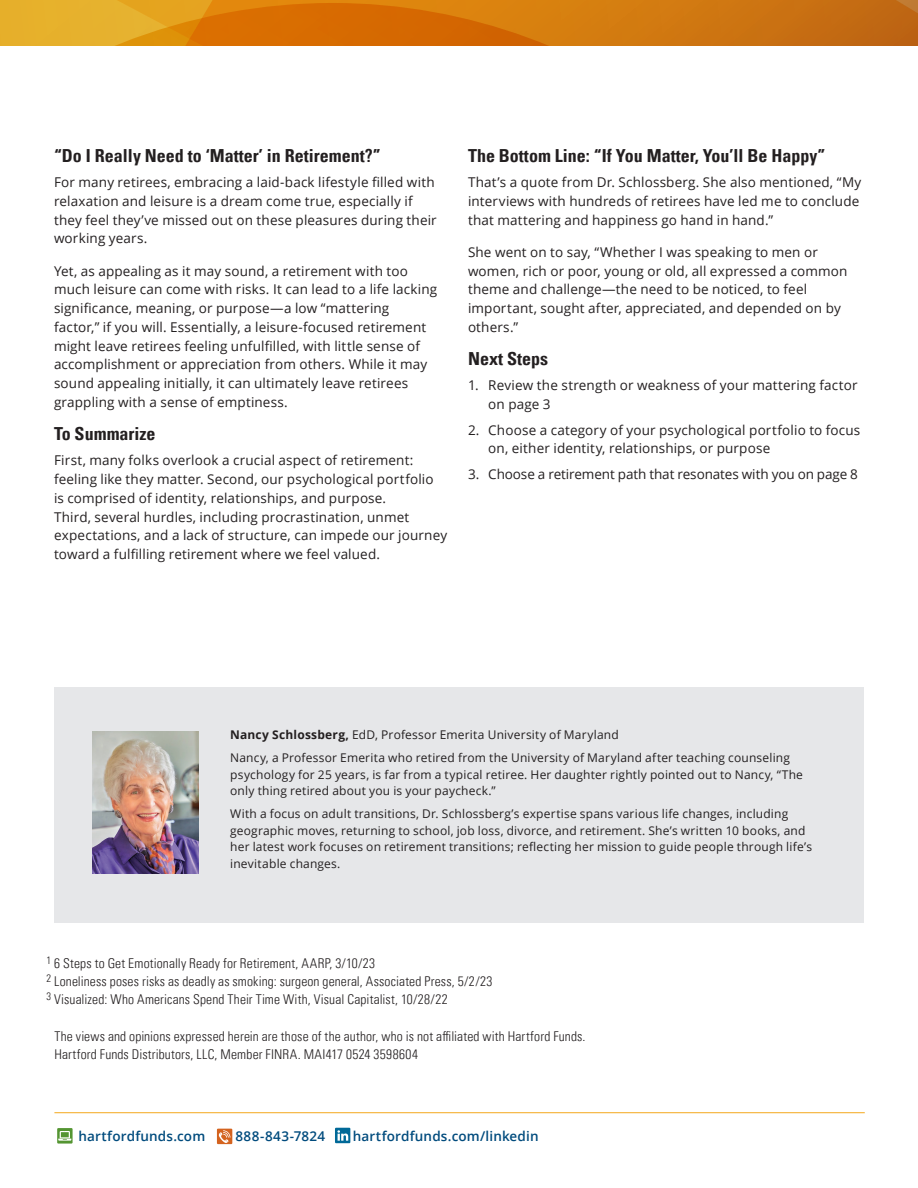
<style>
.page{position:relative;width:918px;height:1188px;background:#fff}
.page>*{position:absolute;margin:0;border:0;box-sizing:border-box;transform-origin:0 0}
.subhead_H3{font:700 condensed 18px "Univers LT Pro";color:#231f20}
.body_don{font:13.5px/18.8px "Open Sans";letter-spacing:.01em;color:#231f20}
.body_don-2{font:300 condensed 13.5px "Univers LT Pro";letter-spacing:.01em;color:#231f20}
.t1{font:600 13.5px "Open Sans";letter-spacing:.015em;color:#004b7d}
.body_don-3{font:13.5px "Open Sans";letter-spacing:-.01em;color:#231f20}
.body_don-4{font:12px/16.5px "Open Sans";letter-spacing:.015em;color:#231f20}
.s1{font-weight:700}
</style>
<div class="page">
<svg style="left:0;top:0;width:918px;height:45px;background:#d67e11"></svg>
<div style="left:54px;top:687px;width:810px;height:235px;background:#e6e7e9"></div>
<img style="left:93px;top:732px;width:105px;height:142px">
<hr style="left:54px;top:1112px;width:811px;height:1px;background:#f4a81c">
<div style="left:57px;top:1128px;width:16px;height:16px;background:#549532"></div>
<svg style="left:58px;top:1131px;width:13px;height:10px"></svg>
<svg style="left:217px;top:1129px;width:15px;height:15px"></svg>
<svg style="left:218px;top:1130px;width:12px;height:14px"></svg>
<div style="left:335px;top:1128px;width:15px;height:15px;background:#006998"></div>
<svg style="left:337px;top:1130px;width:11px;height:11px"></svg>
<h2 class="subhead_H3" style="left:54px;top:144px;width:328px">“Do I Really Need to ‘Matter’ in Retirement?”</h2>
<p class="body_don" style="left:54px;top:172px;width:384px">For many retirees, embracing a laid-back lifestyle filled with relaxation and leisure is a dream come true, especially if they feel they’ve missed out on these pleasures during their working years.</p>
<p class="body_don" style="left:54px;top:261px;width:385px">Yet, as appealing as it may sound, a retirement with too much leisure can come with risks. It can lead to a life lacking significance, meaning, or purpose—a low “mattering factor,” if you will. Essentially, a leisure-focused retirement might leave retirees feeling unfulfilled, with little sense of accomplishment or appreciation from others. While it may sound appealing initially, it can ultimately leave retirees grappling with a sense of emptiness.</p>
<h2 class="subhead_H3" style="left:54px;top:422px;width:103px">To Summarize</h2>
<p class="body_don" style="left:54px;top:451px;width:395px">First, many folks overlook a crucial aspect of retirement: feeling like they matter. Second, our psychological portfolio<br>is comprised of identity, relationships, and purpose.<br>Third, several hurdles, including procrastination, unmet expectations, and a lack of structure, can impede our journey toward a fulfilling retirement where we feel valued.</p>
<h2 class="subhead_H3" style="left:468px;top:144px;width:359px">The Bottom Line: “If You Matter, You’ll Be Happy”</h2>
<p class="body_don" style="left:468px;top:172px;width:395px">That’s a quote from Dr. Schlossberg. She also mentioned, “My interviews with hundreds of retirees have led me to conclude that mattering and happiness go hand in hand.”</p>
<p class="body_don" style="left:468px;top:242px;width:381px">She went on to say, “Whether I was speaking to men or women, rich or poor, young or old, all expressed a common theme and challenge—the need to be noticed, to feel important, sought after, appreciated, and depended on by others.”</p>
<h2 class="subhead_H3" style="left:468px;top:347px;width:82px">Next Steps</h2>
<p class="body_don" style="left:488px;top:376px;width:371px;text-indent:-20px">1. Review the strength or weakness of your mattering factor on page 3</p>
<p class="body_don" style="left:488px;top:420px;width:374px;text-indent:-20px">2. Choose a category of your psychological portfolio to focus on, either identity, relationships, or purpose</p>
<p class="body_don-3" style="left:468px;top:465px;width:391px">3. Choose a retirement path that resonates with you on page 8</p>
<p class="body_don-4" style="left:230px;top:726px;width:390px"><span class="s1">Nancy Schlossberg,</span> EdD, Professor Emerita University of Maryland</p>
<p class="body_don-4" style="left:230px;top:749px;width:574px">Nancy, a Professor Emerita who retired from the University of Maryland after teaching counseling psychology for 25 years, is far from a typical retiree. Her daughter rightly pointed out to Nancy, “The only thing retired about you is your paycheck.”</p>
<p class="body_don-4" style="left:230px;top:805px;width:583px">With a focus on adult transitions, Dr. Schlossberg’s expertise spans various life changes, including geographic moves, returning to school, job loss, divorce, and retirement. She’s written 10 books, and her latest work focuses on retirement transitions; reflecting her mission to guide people through life’s inevitable changes.</p>
<p class="body_don-2" style="left:46px;top:954px;width:330px"><sup>1</sup> 6 Steps to Get Emotionally Ready for Retirement, AARP, 3/10/23</p>
<p class="body_don-2" style="left:46px;top:972px;width:448px"><sup>2</sup> Loneliness poses risks as deadly as smoking: surgeon general, Associated Press, 5/2/23</p>
<p class="body_don-2" style="left:46px;top:990px;width:403px"><sup>3</sup> Visualized: Who Americans Spend Their Time With, Visual Capitalist, 10/28/22</p>
<p class="body_don-2" style="left:54px;top:1028px;width:533px">The views and opinions expressed herein are those of the author, who is not affiliated with Hartford Funds.</p>
<p class="body_don-2" style="left:54px;top:1046px;width:365px">Hartford Funds Distributors, LLC, Member FINRA. MAI417 0524 3598604</p>
<p class="t1" style="left:79px;top:1127px;width:128px">hartfordfunds.com</p>
<p class="t1" style="left:236px;top:1127px;width:91px">888-843-7824</p>
<p class="t1" style="left:353px;top:1127px;width:187px">hartfordfunds.com/linkedin</p>
</div>
